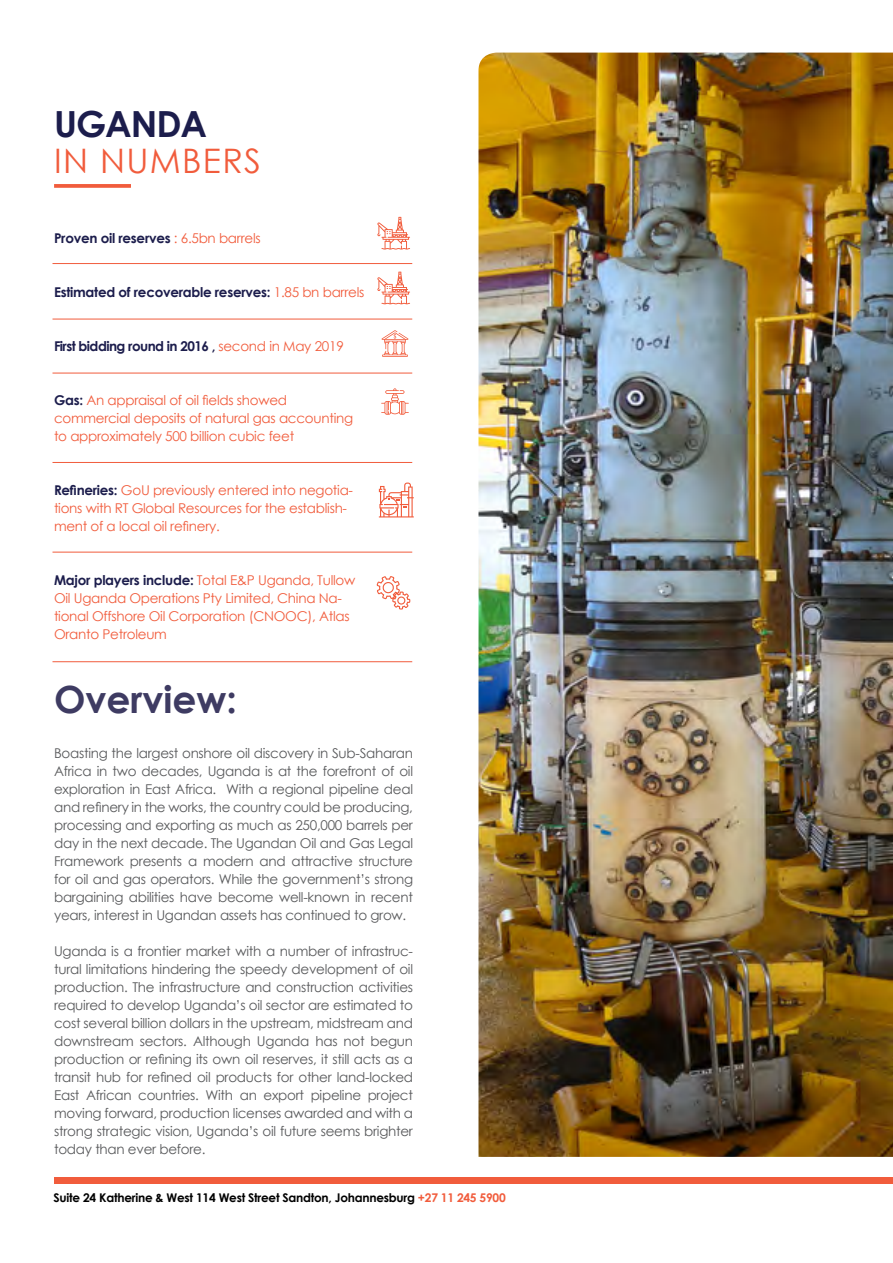
<style>
.page{position:relative;width:893px;height:1263px;background:#fff}
.page>*{position:absolute;margin:0;border:0;box-sizing:border-box;transform-origin:0 0}
.t1{font:700 37.5px "Century Gothic";color:#3e3b62}
.t2{font:700 36px "Century Gothic";letter-spacing:-.03em;color:#1c1d4c}
.t3{font:33.75px "Century Gothic";letter-spacing:.04em;color:#f15c3c}
.t4{font:13.5px/18px "Century Gothic";letter-spacing:-.02em;color:#58595b;text-align:justify}
.t5{font:13.5px/18px "Century Gothic";letter-spacing:-.02em;color:#f15c3c}
.t6{font:700 13.5px "Century Gothic";letter-spacing:-.02em;color:#1c1d4c}
.t7{font:700 13.5px "Century Gothic";letter-spacing:-.04em;color:#1c1d4c}
.t8{font:700 12px "Century Gothic";letter-spacing:-.02em;color:#000}
.s1{font-weight:400;color:#f15c3c}
.s2{font-weight:700;color:#1c1d4c}
.s3{color:#f15c3c}
</style>
<div class="page">
<div style="left:54px;top:1177px;width:839px;height:6px;background:#f15c3c"></div>
<svg style="left:54px;top:184px;width:77px;height:4px"></svg>
<img style="left:478px;top:53px;width:415px;height:1104px">
<svg style="left:377px;top:272px;width:33px;height:32px"></svg>
<svg style="left:377px;top:217px;width:33px;height:33px"></svg>
<hr style="left:52px;top:263px;width:360px;height:1px;background:#f15c3c">
<hr style="left:52px;top:319px;width:360px;height:1px;background:#f15c3c">
<hr style="left:52px;top:373px;width:360px;height:1px;background:#f15c3c">
<hr style="left:52px;top:462px;width:360px;height:1px;background:#f15c3c">
<hr style="left:52px;top:552px;width:360px;height:1px;background:#f15c3c">
<hr style="left:52px;top:661px;width:360px;height:1px;background:#f15c3c">
<svg style="left:382px;top:330px;width:26px;height:27px"></svg>
<svg style="left:376px;top:576px;width:35px;height:34px"></svg>
<svg style="left:381px;top:388px;width:28px;height:27px"></svg>
<svg style="left:379px;top:483px;width:35px;height:34px"></svg>
<h2 class="t2" style="left:54px;top:101px;width:154px">UGANDA</h2>
<h3 class="t3" style="left:54px;top:139px;width:208px">IN NUMBERS</h3>
<p class="t6" style="left:54px;top:229px;width:208px">Proven oil reserves <span class="s1">: 6.5bn barrels</span></p>
<p class="t6" style="left:54px;top:283px;width:312px">Estimated of recoverable reserves: <span class="s1">1.85 bn barrels</span></p>
<p class="t7" style="left:54px;top:337px;width:291px">First bidding round in 2016 , <span class="s1">second in May 2019</span></p>
<p class="t5" style="left:54px;top:390px;width:301px"><span class="s2">Gas:</span> An appraisal of oil fields showed commercial deposits of natural gas accounting to approximately 500 billion cubic feet</p>
<p class="t5" style="left:54px;top:480px;width:301px"><span class="s2">Refineries:</span> GoU previously entered into negotia&shy;tions with RT Global Resources for the establish&shy;ment of a local oil refinery.</p>
<p class="t5" style="left:54px;top:570px;width:303px"><span class="s2">Major players include:</span> Total E&amp;P Uganda, Tullow Oil Uganda Operations Pty Limited, China Na&shy;tional Offshore Oil Corporation (CNOOC), Atlas Oranto Petroleum</p>
<h1 class="t1" style="left:54px;top:675px;width:184px">Overview:</h1>
<p class="t4" style="left:54px;top:744px;width:360px">Boasting the largest onshore oil discovery in Sub-Saharan Africa in two decades, Uganda is at the forefront of oil exploration in East Africa. With a regional pipeline deal and refinery in the works, the country could be producing, processing and exporting as much as 250,000 barrels per day in the next decade. The Ugandan Oil and Gas Legal Framework presents a modern and attractive structure for oil and gas operators. While the government’s strong bargaining abilities have become well-known in recent years, interest in Ugandan assets has continued to grow.</p>
<p class="t4" style="left:54px;top:942px;width:360px">Uganda is a frontier market with a number of infrastruc&shy;tural limitations hindering the speedy development of oil production. The infrastructure and construction activities required to develop Uganda’s oil sector are estimated to cost several billion dollars in the upstream, midstream and downstream sectors. Although Uganda has not begun production or refining its own oil reserves, it still acts as a transit hub for refined oil products for other land-locked East African countries. With an export pipeline project moving forward, production licenses awarded and with a strong strategic vision, Uganda’s oil future seems brighter today than ever before.</p>
<p class="t8" style="left:54px;top:1190px;width:454px">Suite 24 Katherine &amp; West 114 West Street Sandton, Johannesburg <span class="s3">+27 11 245 5900</span></p>
</div>
